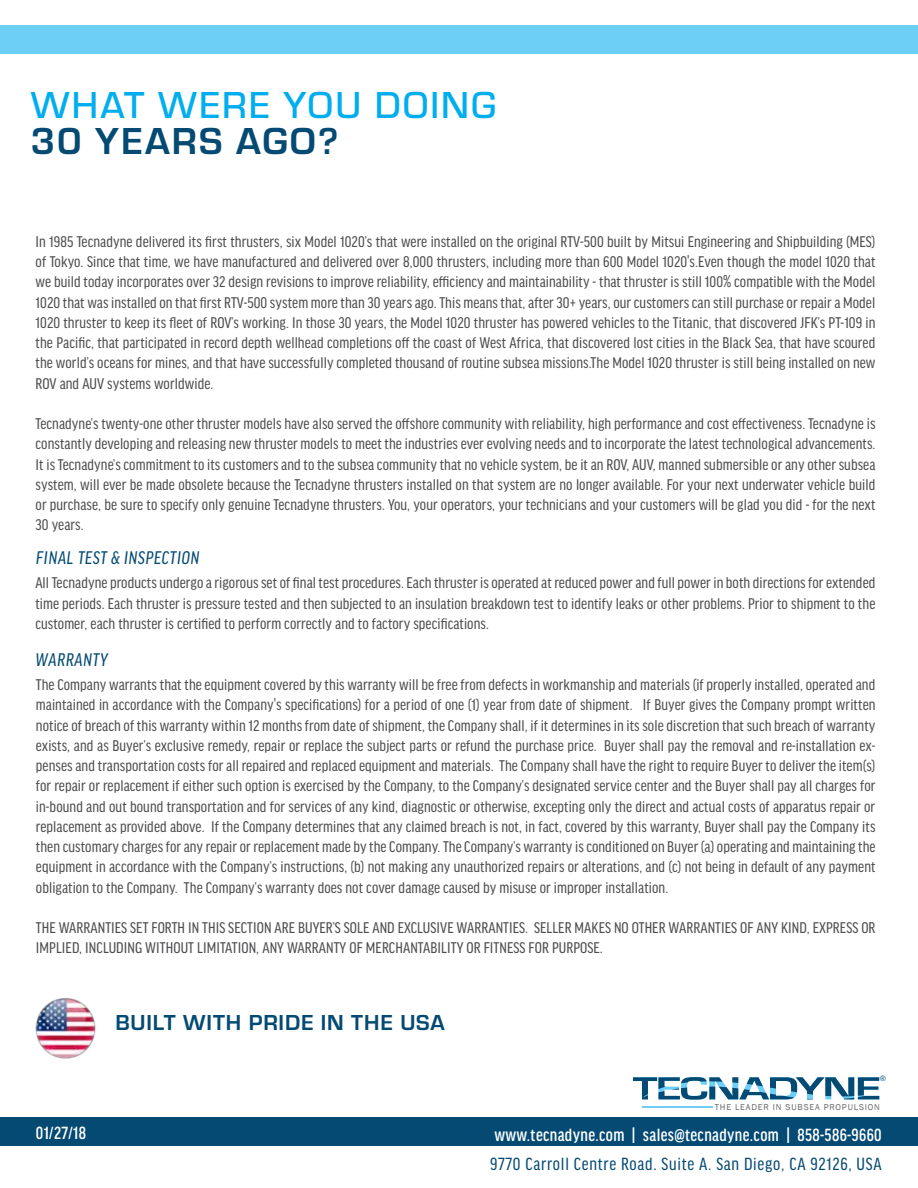
<style>
.page{position:relative;width:918px;height:1188px;background:#fff}
.page>*{position:absolute;margin:0;border:0;box-sizing:border-box;transform-origin:0 0}
.t1{font:500 39px "Eurostile";letter-spacing:.05em;color:#00aeef}
.t2{font:700 39px "Eurostile";letter-spacing:.05em;color:#044a73}
.t3{font:700 22.5px "Eurostile";letter-spacing:.04em;color:#044a73}
.t4{font:italic condensed 19.5px "Good Headline Pro";letter-spacing:.03em;color:#044a73}
.t5{font:500 condensed 18.75px "Good Headline Pro";letter-spacing:.02em;color:#fff}
.t6{font:condensed 18.75px "Good Headline Pro";letter-spacing:.04em;color:#044a73}
.t7{font:condensed 16.5px/20.2px "Good Headline Pro";letter-spacing:.005em;color:#4d4d4f;text-align:justify}
.t8{font:8.7px "Franklin Gothic";letter-spacing:.1em;color:#636466}
.t9{font:8.1px "Franklin Gothic";color:#044a73}
</style>
<div class="page">
<img style="left:35px;top:998px;width:61px;height:61px">
<div style="left:0;top:25px;width:918px;height:28px;background:#6dcff6"></div>
<div style="left:0;top:1118px;width:918px;height:28px;background:#044a73"></div>
<hr style="left:642px;top:1106px;width:70px;height:2px;background:#6dcff6">
<svg style="left:633px;top:1077px;width:246px;height:23px"></svg>
<h1 class="t1" style="left:31px;top:78px;width:467px">WHAT WERE YOU DOING</h1>
<h1 class="t2" style="left:31px;top:113px;width:309px">30 YEARS AGO?</h1>
<p class="t7" style="left:36px;top:231px;width:841px">In 1985 Tecnadyne delivered its first thrusters, six Model 1020’s that were installed on the original RTV-500 built by Mitsui Engineering and Shipbuilding (MES) of Tokyo. Since that time, we have manufactured and delivered over 8,000 thrusters, including more than 600 Model 1020's.Even though the model 1020 that we build today incorporates over 32 design revisions to improve reliability, efficiency and maintainability - that thruster is still 100% compatible with the Model 1020 that was installed on that first RTV-500 system more than 30 years ago. This means that, after 30+ years, our customers can still purchase or repair a Model 1020 thruster to keep its fleet of ROV’s working. In those 30 years, the Model 1020 thruster has powered vehicles to the Titanic, that discovered JFK’s PT-109 in the Pacific, that participated in record depth wellhead completions off the coast of West Africa, that discovered lost cities in the Black Sea, that have scoured the world’s oceans for mines, and that have successfully completed thousand of routine subsea missions.The Model 1020 thruster is still being installed on new ROV and AUV systems worldwide.</p>
<p class="t7" style="left:36px;top:414px;width:841px">Tecnadyne’s twenty-one other thruster models have also served the offshore community with reliability, high performance and cost effectiveness. Tecnadyne is constantly developing and releasing new thruster models to meet the industries ever evolving needs and to incorporate the latest technological advancements.<br>It is Tecnadyne’s commitment to its customers and to the subsea community that no vehicle system, be it an ROV, AUV, manned submersible or any other subsea system, will ever be made obsolete because the Tecnadyne thrusters installed on that system are no longer available. For your next underwater vehicle build or purchase, be sure to specify only genuine Tecnadyne thrusters. You, your operators, your technicians and your customers will be glad you did - for the next 30 years.</p>
<p class="t4" style="left:36px;top:548px;width:165px">FINAL TEST &amp; INSPECTION</p>
<p class="t7" style="left:35px;top:573px;width:842px">All Tecnadyne products undergo a rigorous set of final test procedures. Each thruster is operated at reduced power and full power in both directions for extended time periods. Each thruster is pressure tested and then subjected to an insulation breakdown test to identify leaks or other problems. Prior to shipment to the customer, each thruster is certified to perform correctly and to factory specifications.</p>
<p class="t4" style="left:35px;top:650px;width:74px">WARRANTY</p>
<p class="t7" style="left:36px;top:675px;width:841px">The Company warrants that the equipment covered by this warranty will be free from defects in workmanship and materials (if properly installed, operated and maintained in accordance with the Company's specifications) for a period of one (1) year from date of shipment. If Buyer gives the Company prompt written notice of breach of this warranty within 12 months from date of shipment, the Company shall, if it determines in its sole discretion that such breach of warranty exists, and as Buyer’s exclusive remedy, repair or replace the subject parts or refund the purchase price. Buyer shall pay the removal and re-installation ex&shy;penses and transportation costs for all repaired and replaced equipment and materials. The Company shall have the right to require Buyer to deliver the item(s) for repair or replacement if either such option is exercised by the Company, to the Company’s designated service center and the Buyer shall pay all charges for in-bound and out bound transportation and for services of any kind, diagnostic or otherwise, excepting only the direct and actual costs of apparatus repair or replacement as provided above. If the Company determines that any claimed breach is not, in fact, covered by this warranty, Buyer shall pay the Company its then customary charges for any repair or replacement made by the Company. The Company’s warranty is conditioned on Buyer (a) operating and maintaining the equipment in accordance with the Company’s instructions, (b) not making any unauthorized repairs or alterations, and (c) not being in default of any payment obligation to the Company. The Company’s warranty does not cover damage caused by misuse or improper installation.</p>
<p class="t7" style="left:36px;top:918px;width:841px">THE WARRANTIES SET FORTH IN THIS SECTION ARE BUYER’S SOLE AND EXCLUSIVE WARRANTIES. SELLER MAKES NO OTHER WARRANTIES OF ANY KIND, EXPRESS OR<br>IMPLIED, INCLUDING WITHOUT LIMITATION, ANY WARRANTY OF MERCHANTABILITY OR FITNESS FOR PURPOSE.</p>
<h2 class="t3" style="left:115px;top:1006px;width:331px">BUILT WITH PRIDE IN THE USA</h2>
<p class="t5" style="left:36px;top:1124px;width:52px">01/27/18</p>
<p class="t9" style="left:880px;top:1073px;width:8px">®</p>
<p class="t8" style="left:715px;top:1101px;width:167px">THE LEADER IN SUBSEA PROPULSION</p>
<p class="t5" style="left:494px;top:1126px;width:389px">www.tecnadyne.com | sales@tecnadyne.com | 858-586-9660</p>
<p class="t6" style="left:490px;top:1154px;width:393px">9770 Carroll Centre Road. Suite A. San Diego, CA 92126, USA</p>
</div>
